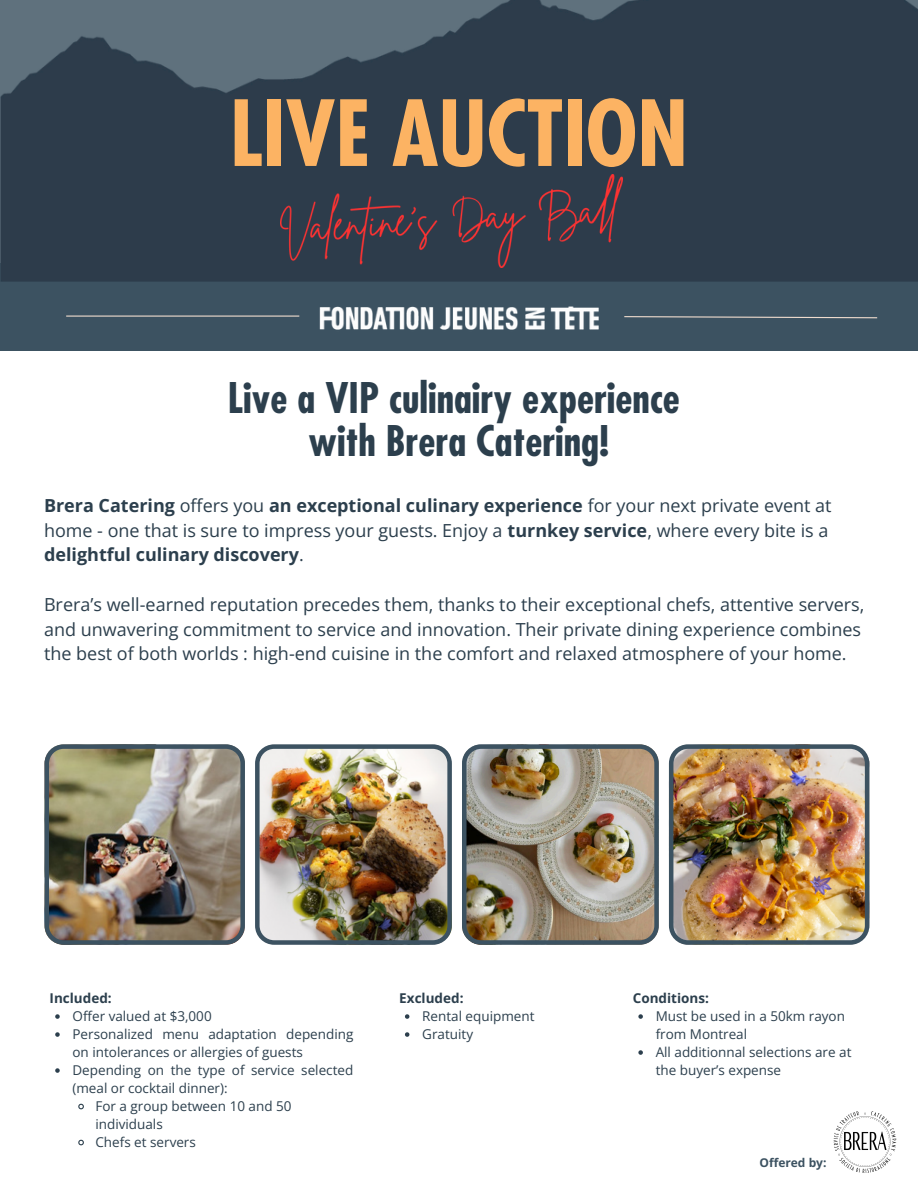
<style>
.page{position:relative;width:918px;height:1188px;background:#fff}
.page>*{position:absolute;margin:0;border:0;box-sizing:border-box;transform-origin:0 0}
.t1{font:700 condensed 88.5px "Futura Std";color:#fcb363}
.t2{font:700 condensed 41.1px/42.8px "Futura Std";color:#2c3f4d;text-align:center}
.t3{font:18px/24.8px "Open Sans";color:#2c3f4d}
.t4{font:13.5px/18px "Open Sans";color:#2c3f4d}
.t5{font:700 13.5px "Open Sans";color:#2c3f4d}
.t6{font:700 12px "Open Sans";color:#3c5261}
.s1{font-weight:700}
</style>
<div class="page">
<div style="left:0;top:263px;width:918px;height:88px;background:#3c5261"></div>
<hr style="left:66px;top:316px;width:233px;height:1px;background:#efdcce">
<svg style="left:624px;top:316px;width:254px;height:3px"></svg>
<img style="left:0;top:0;width:918px;height:281px">
<img style="left:319px;top:306px;width:280px;height:24px">
<img style="left:669px;top:744px;width:200px;height:201px">
<img style="left:255px;top:744px;width:197px;height:201px">
<img style="left:45px;top:744px;width:200px;height:201px">
<img style="left:462px;top:744px;width:197px;height:201px">
<img style="left:833px;top:1111px;width:64px;height:62px">
<svg style="left:55px;top:1014px;width:5px;height:5px"></svg>
<svg style="left:55px;top:1032px;width:5px;height:5px"></svg>
<svg style="left:55px;top:1068px;width:5px;height:5px"></svg>
<svg style="left:78px;top:1103px;width:6px;height:7px"></svg>
<svg style="left:78px;top:1139px;width:6px;height:7px"></svg>
<svg style="left:638px;top:1014px;width:5px;height:5px"></svg>
<svg style="left:638px;top:1050px;width:5px;height:5px"></svg>
<svg style="left:405px;top:1014px;width:4px;height:5px"></svg>
<svg style="left:405px;top:1032px;width:4px;height:5px"></svg>
<img style="left:281px;top:175px;width:342px;height:92px">
<p class="t1" style="left:230px;top:93px;width:460px">LIVE AUCTION</p>
<p class="t2" style="left:228px;top:378px;width:454px">Live a VIP culinairy experience with Brera Catering!</p>
<p class="t3" style="left:44px;top:493px;width:789px"><span class="s1">Brera Catering</span> offers you <span class="s1">an exceptional culinary experience</span> for your next private event at home - one that is sure to impress your guests. Enjoy a <span class="s1">turnkey service</span>, where every bite is a <span class="s1">delightful culinary discovery</span>.</p>
<p class="t3" style="left:44px;top:592px;width:822px">Brera’s well-earned reputation precedes them, thanks to their exceptional chefs, attentive servers, and unwavering commitment to service and innovation. Their private dining experience combines the best of both worlds : high-end cuisine in the comfort and relaxed atmosphere of your home.</p>
<h2 class="t5" style="left:50px;top:989px;width:64px">Included:</h2>
<h3 class="t4" style="left:73px;top:1007px;width:141px">Offer valued at $3,000</h3>
<h3 class="t4" style="left:73px;top:1025px;width:282px">Personalized menu adaptation depending on intolerances or allergies of guests</h3>
<p class="t4" style="left:73px;top:1061px;width:282px">Depending on the type of service selected (meal or cocktail dinner):</p>
<p class="t4" style="left:95px;top:1097px;width:198px">For a group between 10 and 50 individuals</p>
<p class="t4" style="left:95px;top:1133px;width:102px">Chefs et servers</p>
<p class="t5" style="left:399px;top:989px;width:66px">Excluded:</p>
<p class="t4" style="left:422px;top:1007px;width:114px">Rental equipment</p>
<h5 class="t4" style="left:422px;top:1025px;width:52px">Gratuity</h5>
<h4 class="t5" style="left:633px;top:989px;width:78px">Conditions:</h4>
<p class="t4" style="left:656px;top:1007px;width:191px">Must be used in a 50km rayon from Montreal</p>
<p class="t4" style="left:656px;top:1043px;width:197px">All additionnal selections are at the buyer’s expense</p>
<p class="t6" style="left:760px;top:1154px;width:68px">Offered by:</p>
</div>
